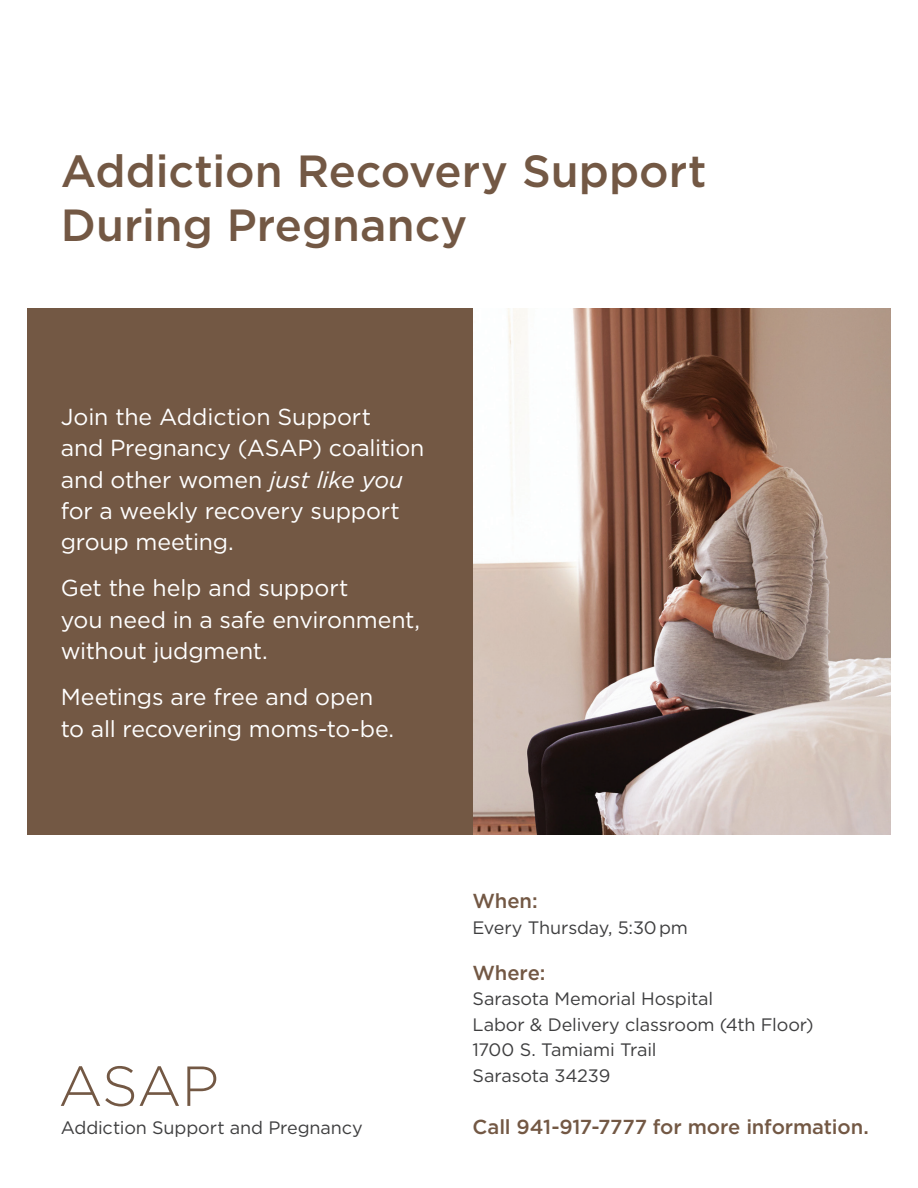
<style>
.page{position:relative;width:918px;height:1188px;background:#fff}
.page>*{position:absolute;margin:0;border:0;box-sizing:border-box;transform-origin:0 0}
.t1{font:500 45px/54px "Gotham";color:#735844}
.t2{font:23.1px/31.3px "Gotham";letter-spacing:-.005em;color:#fff}
.t3{font:500 20.25px "Gotham";letter-spacing:-.005em;color:#735844}
.t4{font:18px/25.5px "Gotham";letter-spacing:-.01em;color:#3e3e3f}
.s1{font-style:italic}
</style>
<div class="page">
<img style="left:472px;top:308px;width:419px;height:527px">
<div style="left:27px;top:308px;width:445px;height:527px;background:#735844"></div>
<svg style="left:61px;top:1066px;width:155px;height:40px"></svg>
<h1 class="t1" style="left:61px;top:143px;width:647px">Addiction Recovery Support<br>During Pregnancy</h1>
<p class="t2" style="left:61px;top:400px;width:365px">Join the Addiction Support<br>and Pregnancy (ASAP) coalition and other women <span class="s1">just like you </span>for a weekly recovery support group meeting.</p>
<p class="t2" style="left:61px;top:572px;width:361px">Get the help and support<br>you need in a safe environment, without judgment.</p>
<p class="t2" style="left:61px;top:681px;width:335px">Meetings are free and open to all recovering moms-to-be.</p>
<p class="t3" style="left:472px;top:888px;width:67px">When:</p>
<p class="t4" style="left:472px;top:914px;width:217px">Every Thursday, 5:30 pm</p>
<p class="t3" style="left:472px;top:959px;width:74px">Where:</p>
<p class="t4" style="left:472px;top:985px;width:343px">Sarasota Memorial Hospital<br>Labor &amp; Delivery classroom (4th Floor)<br>1700 S. Tamiami Trail<br>Sarasota 34239</p>
<p class="t4" style="left:61px;top:1114px;width:303px">Addiction Support and Pregnancy</p>
<p class="t3" style="left:472px;top:1114px;width:398px">Call 941-917-7777 for more information.</p>
</div>
